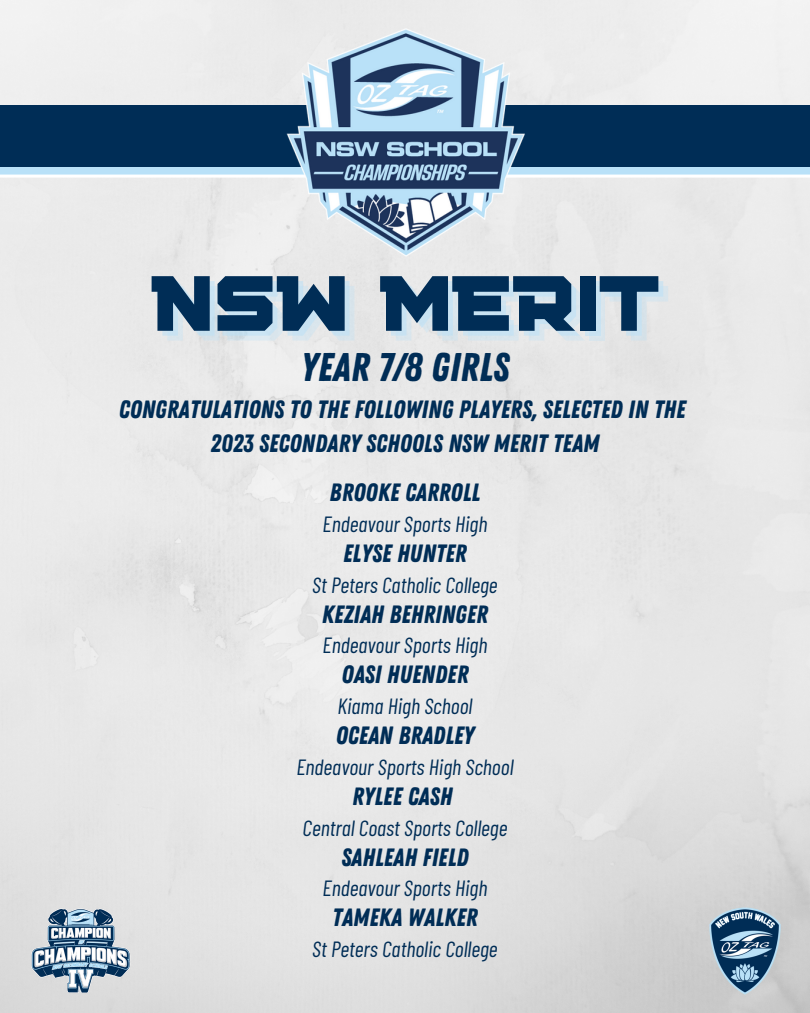
<style>
.page{position:relative;width:810px;height:1013px;background:#fff}
.page>*{position:absolute;margin:0;border:0;box-sizing:border-box;transform-origin:0 0}
.t1{font:78px "Squartiqa 4 F";letter-spacing:-.405em;color:#002d56}
.t2{font:40px "Zing Rust Base";color:#002d56}
.t3{font:25px "Zing Rust Base";color:#002d56}
.t4{font:italic 22px "Barlow Condensed";color:#002d56}
.s1{color:rgb(185 225 248/.3)}
</style>
<div class="page">
<svg style="left:0;top:166px;width:810px;height:12px;fill:#b9e1f8"></svg>
<div style="left:0;top:105px;width:810px;height:61px;background:#002d56"></div>
<img style="left:282px;top:19px;width:246px;height:245px">
<img style="left:699px;top:899px;width:90px;height:98px">
<img style="left:20px;top:899px;width:121px;height:102px">
<p class="t1" style="left:151px;top:264px;width:519px">N<span class="s1">N</span>S<span class="s1">S</span>W<span class="s1">W</span> M<span class="s1">M</span>E<span class="s1">E</span>R<span class="s1">R</span>I<span class="s1">I</span>T<span class="s1">T</span></p>
<p class="t2" style="left:301px;top:344px;width:210px">YEAR 7/8 GIRLS</p>
<p class="t3" style="left:119px;top:394px;width:568px">CONGRATULATIONS TO THE FOLLOWING PLAYERS, SELECTED IN THE</p>
<p class="t3" style="left:211px;top:429px;width:390px">2023 SECONDARY SCHOOLS NSW MERIT TEAM</p>
<p class="t3" style="left:330px;top:478px;width:152px">BROOKE CARROLL</p>
<p class="t4" style="left:323px;top:510px;width:166px">Endeavour Sports High</p>
<p class="t3" style="left:343px;top:538px;width:125px">ELYSE HUNTER</p>
<p class="t4" style="left:312px;top:570px;width:187px">St Peters Catholic College</p>
<p class="t3" style="left:322px;top:599px;width:168px">KEZIAH BEHRINGER</p>
<p class="t4" style="left:323px;top:631px;width:166px">Endeavour Sports High</p>
<p class="t3" style="left:342px;top:660px;width:128px">OASI HUENDER</p>
<p class="t4" style="left:338px;top:692px;width:136px">Kiama High School</p>
<p class="t3" style="left:336px;top:721px;width:140px">OCEAN BRADLEY</p>
<p class="t4" style="left:296px;top:753px;width:219px">Endeavour Sports High School</p>
<p class="t3" style="left:352px;top:781px;width:102px">RYLEE CASH</p>
<p class="t4" style="left:303px;top:813px;width:206px">Central Coast Sports College</p>
<p class="t3" style="left:341px;top:842px;width:129px">SAHLEAH FIELD</p>
<p class="t4" style="left:323px;top:874px;width:166px">Endeavour Sports High</p>
<p class="t3" style="left:332px;top:903px;width:147px">TAMEKA WALKER</p>
<p class="t4" style="left:312px;top:935px;width:187px">St Peters Catholic College</p>
</div>
